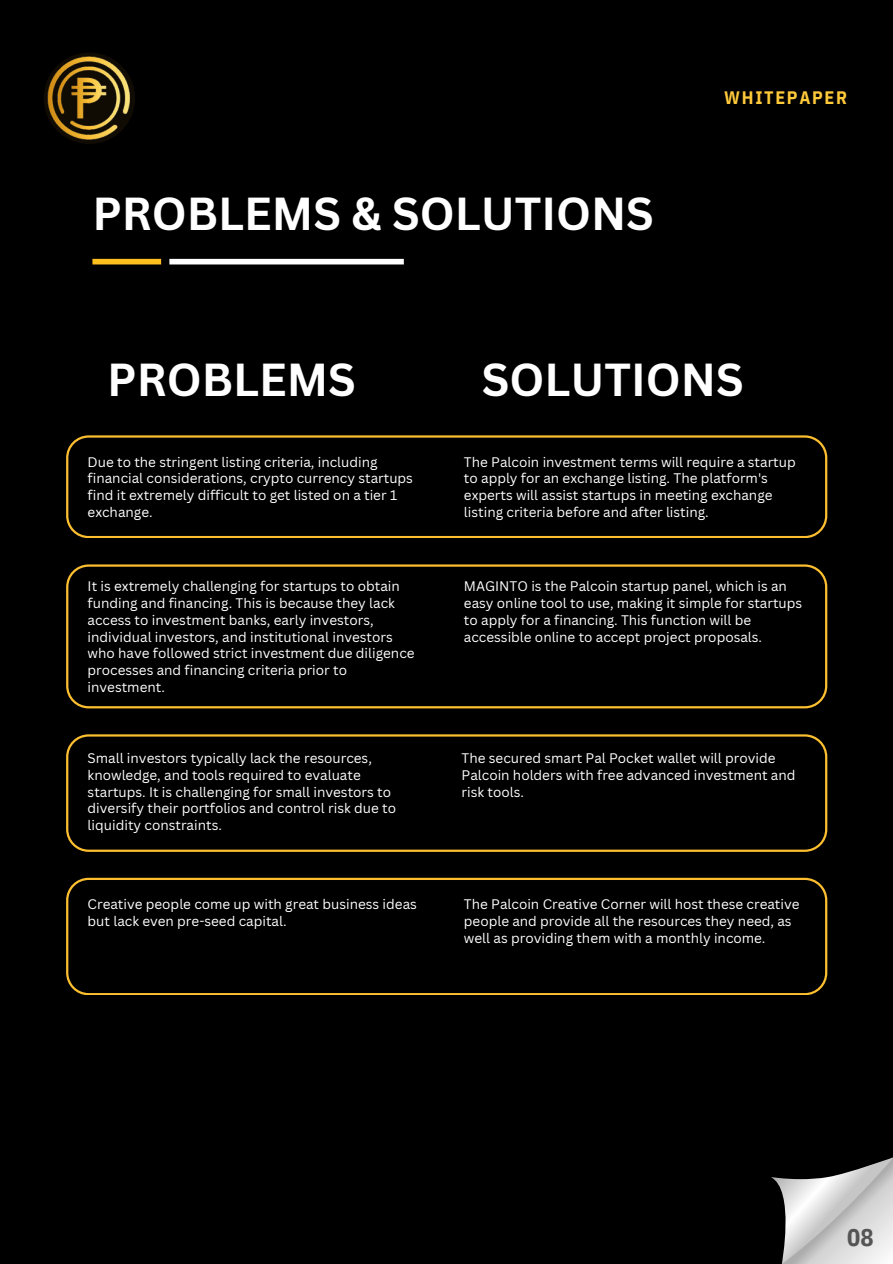
<style>
.page{position:relative;width:893px;height:1264px;background:#fff}
.page>*{position:absolute;margin:0;border:0;box-sizing:border-box;transform-origin:0 0}
.t1{font:700 45px "Canva Sans";color:#fff}
.t2{font:700 24.45px "IBM Plex Sans Cond";color:#555}
.t3{font:700 18px "IBM Plex Sans Cond";letter-spacing:.095em;color:#ffca3a}
.t4{font:13.5px/16.8px "Canva Sans";color:#fff}
</style>
<div class="page">
<div style="left:0;top:0;width:892px;height:1263px;background:#000"></div>
<img style="left:44px;top:54px;width:91px;height:89px">
<div style="left:169px;top:259px;width:235px;height:5px;background:#fff"></div>
<div style="left:92px;top:259px;width:69px;height:5px;background:#ffc020"></div>
<svg style="left:66px;top:734px;width:761px;height:117px"></svg>
<svg style="left:66px;top:877px;width:761px;height:117px"></svg>
<svg style="left:771px;top:1157px;width:121px;height:106px"></svg>
<svg style="left:66px;top:435px;width:761px;height:103px"></svg>
<svg style="left:66px;top:564px;width:761px;height:144px"></svg>
<h1 class="t1" style="left:92px;top:182px;width:563px">PROBLEMS &amp; SOLUTIONS</h1>
<h2 class="t3" style="left:724px;top:85px;width:124px">WHITEPAPER</h2>
<p class="t1" style="left:107px;top:347px;width:250px">PROBLEMS</p>
<p class="t1" style="left:482px;top:347px;width:263px">SOLUTIONS</p>
<p class="t4" style="left:88px;top:453px;width:327px">Due to the stringent listing criteria, including financial considerations, crypto currency startups find it extremely difficult to get listed on a tier 1 exchange.</p>
<h1 class="t4" style="left:88px;top:577px;width:328px">It is extremely challenging for startups to obtain funding and financing. This is because they lack access to investment banks, early investors, individual investors, and institutional investors who have followed strict investment due diligence processes and financing criteria prior to investment.</h1>
<h1 class="t4" style="left:464px;top:453px;width:333px">The Palcoin investment terms will require a startup to apply for an exchange listing. The platform's experts will assist startups in meeting exchange listing criteria before and after listing.</h1>
<p class="t4" style="left:464px;top:577px;width:340px">MAGINTO is the Palcoin startup panel, which is an easy online tool to use, making it simple for startups to apply for a financing. This function will be accessible online to accept project proposals.</p>
<p class="t4" style="left:88px;top:749px;width:310px">Small investors typically lack the resources, knowledge, and tools required to evaluate startups. It is challenging for small investors to diversify their portfolios and control risk due to liquidity constraints.</p>
<p class="t4" style="left:461px;top:749px;width:335px">The secured smart Pal Pocket wallet will provide<br>Palcoin holders with free advanced investment and risk tools.</p>
<p class="t4" style="left:88px;top:895px;width:331px">Creative people come up with great business ideas but lack even pre-seed capital.</p>
<p class="t4" style="left:464px;top:895px;width:337px">The Palcoin Creative Corner will host these creative people and provide all the resources they need, as well as providing them with a monthly income.</p>
<p class="t2" style="left:847px;top:1221px;width:28px">08</p>
</div>
